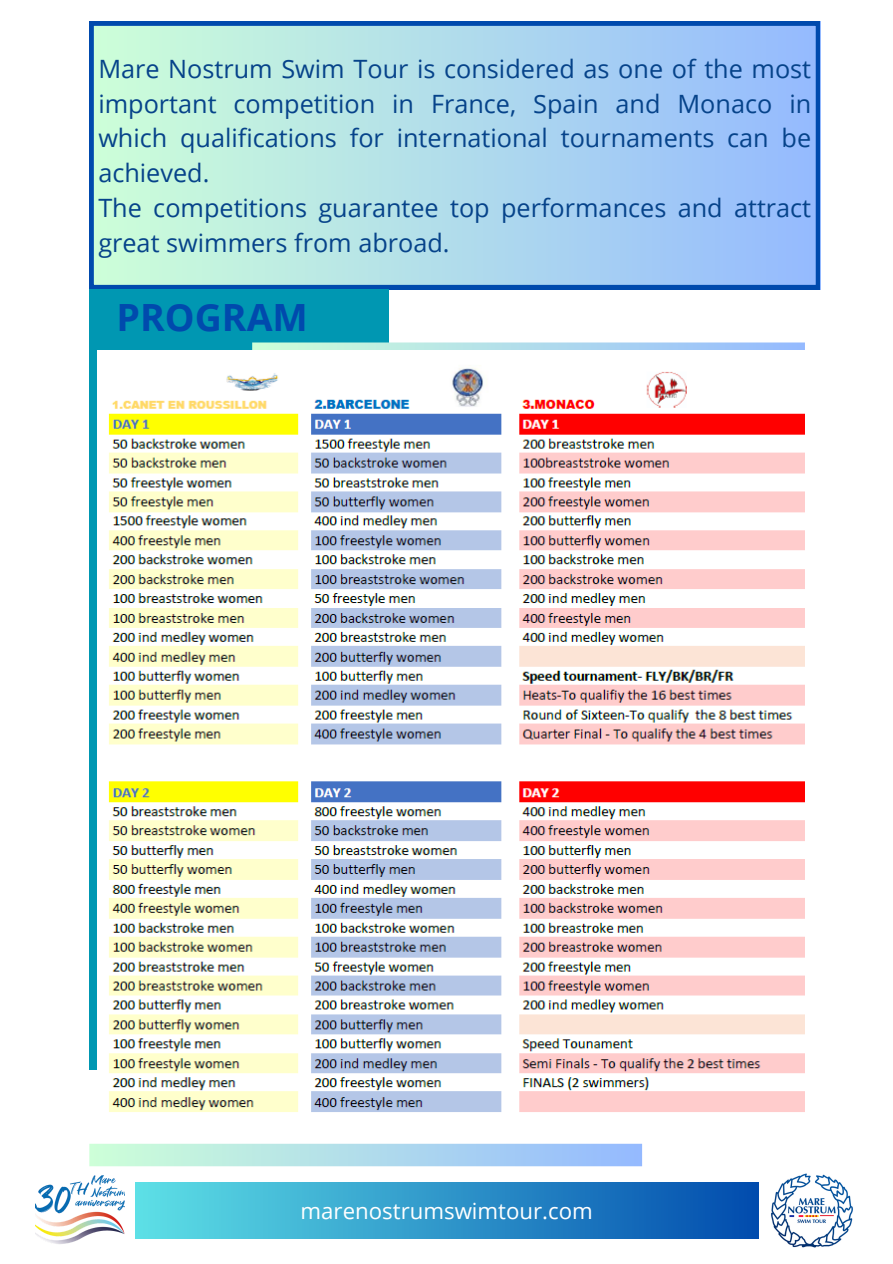
<style>
.page{position:relative;width:893px;height:1264px;background:#fff}
.page>*{position:absolute;margin:0;border:0;box-sizing:border-box;transform-origin:0 0}
.t1{font:700 37.5px "Open Sans";color:#004aad}
.t2{font:25.2px/34.8px "Open Sans";color:#06438a}
.t3{font:22.2px "Open Sans";color:#fff}
</style>
<div class="page">
<svg style="left:89px;top:21px;width:730px;height:268px;background:#a8d5e8"></svg>
<div style="left:89px;top:290px;width:299px;height:779px;background:#0097b2"></div>
<div style="left:252px;top:342px;width:552px;height:23px;background:linear-gradient(to right,#cdffd8,#95baff)"></div>
<div style="left:89px;top:1143px;width:553px;height:23px;background:linear-gradient(to right,#cdffd8,#94b9ff)"></div>
<img style="left:35px;top:1175px;width:89px;height:69px">
<div style="left:135px;top:1182px;width:623px;height:56px;background:linear-gradient(to right,#5de0e6,#014bad)"></div>
<img style="left:771px;top:1173px;width:82px;height:75px">
<img style="left:97px;top:350px;width:707px;height:762px">
<h2 class="t2" style="left:98px;top:50px;width:714px">Mare Nostrum Swim Tour is considered as one of the most important competition in France, Spain and Monaco in which qualifications for international tournaments can be achieved.<br>The competitions guarantee top performances and attract great swimmers from abroad.</h2>
<p class="t1" style="left:117px;top:290px;width:193px">PROGRAM</p>
<p class="t3" style="left:300px;top:1194px;width:294px">marenostrumswimtour.com</p>
</div>
